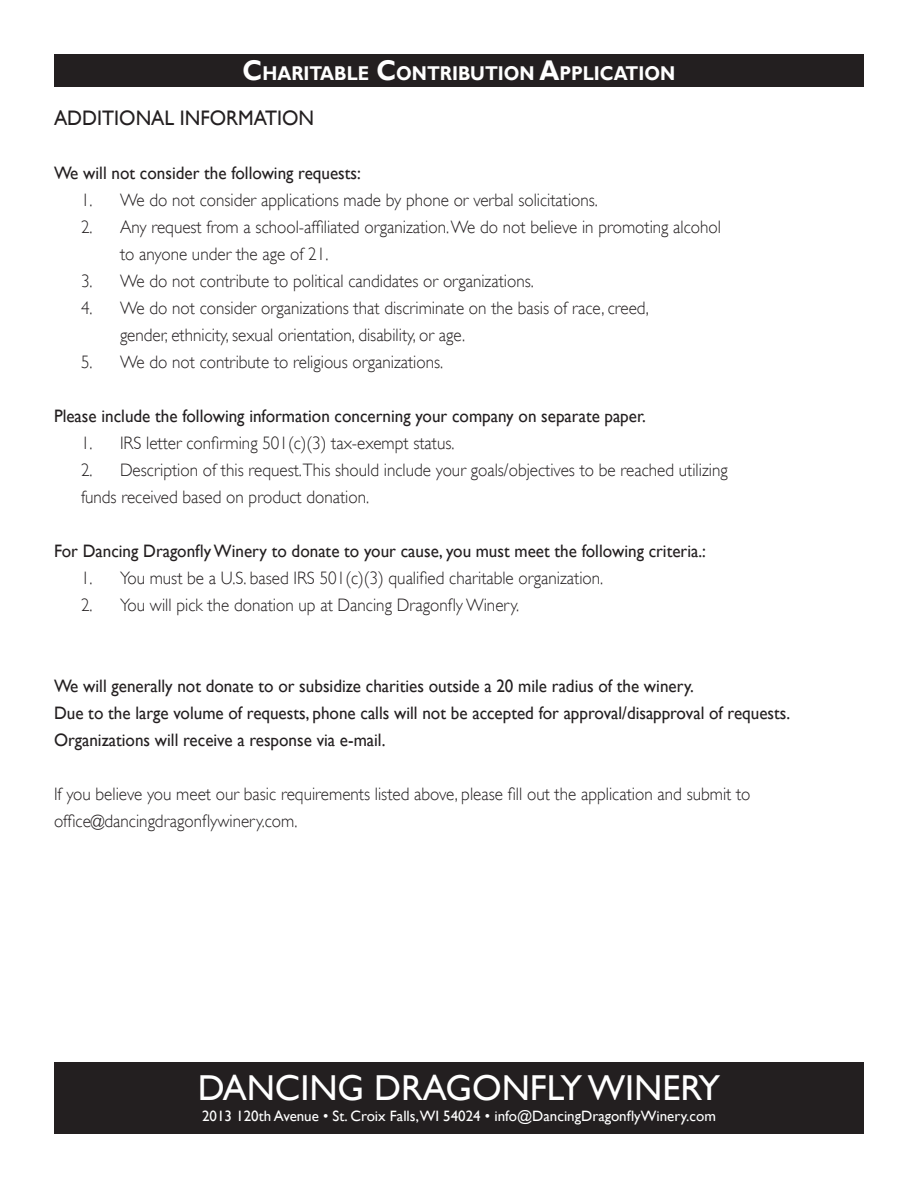
<style>
.page{position:relative;width:918px;height:1188px;background:#fff}
.page>*{position:absolute;margin:0;border:0;box-sizing:border-box;transform-origin:0 0}
.t1{font:36px "Gill Sans";color:#fff}
.t2{font:21px "Gill Sans";color:#231f20;scale:.95 1}
.t3{font:700 19.95px "Gill Sans";color:#fff;scale:.9 1}
.t4{font:300 18px/27px "Gill Sans";color:#231f20;scale:.95 1}
.t5{font:18px "Gill Sans";color:#231f20;scale:.95 1}
.t6{font:15px "Gill Sans";color:#fff}
.s1{font-size:28.5px}
</style>
<div class="page">
<div style="left:54px;top:1063px;width:810px;height:71px;background:#231f20"></div>
<div style="left:54px;top:54px;width:810px;height:32px;background:#231f20"></div>
<p class="t3" style="left:243px;top:61px;width:482px"><span class="s1">C</span>HARITABLE <span class="s1">C</span>ONTRIBUTION <span class="s1">A</span>PPLICATION</p>
<p class="t2" style="left:54px;top:105px;width:275px">ADDITIONAL INFORMATION</p>
<p class="t5" style="left:54px;top:162px;width:324px">We will not consider the following requests:</p>
<p class="t4" style="left:81px;top:186px;width:546px">1. We do not consider applications made by phone or verbal solicitations.</p>
<p class="t4" style="left:120px;top:213px;width:634px;text-indent:-39px">2. Any request from a school-affiliated organization. We do not believe in promoting alcohol to anyone under the age of 21.</p>
<p class="t4" style="left:81px;top:267px;width:478px">3. We do not contribute to political candidates or organizations.</p>
<p class="t4" style="left:120px;top:294px;width:558px;text-indent:-39px">4. We do not consider organizations that discriminate on the basis of race, creed, gender, ethnicity, sexual orientation, disability, or age.</p>
<p class="t4" style="left:81px;top:348px;width:383px">5. We do not contribute to religious organizations.</p>
<p class="t5" style="left:54px;top:405px;width:625px">Please include the following information concerning your company on separate paper.</p>
<p class="t4" style="left:81px;top:429px;width:395px">1. IRS letter confirming 501(c)(3) tax-exempt status.</p>
<p class="t4" style="left:81px;top:456px;width:682px">2. Description of this request.This should include your goals/objectives to be reached utilizing funds received based on product donation.</p>
<p class="t5" style="left:54px;top:540px;width:688px">For Dancing Dragonfly Winery to donate to your cause, you must meet the following criteria.:</p>
<p class="t4" style="left:81px;top:564px;width:551px">1. You must be a U.S. based IRS 501(c)(3) qualified charitable organization.</p>
<p class="t4" style="left:81px;top:591px;width:463px">2. You will pick the donation up at Dancing Dragonfly Winery.</p>
<p class="t5" style="left:54px;top:675px;width:675px">We will generally not donate to or subsidize charities outside a 20 mile radius of the winery.</p>
<p class="t5" style="left:54px;top:702px;width:776px">Due to the large volume of requests, phone calls will not be accepted for approval/disapproval of requests.</p>
<p class="t5" style="left:54px;top:729px;width:350px">Organizations will receive a response via e-mail.</p>
<p class="t4" style="left:54px;top:780px;width:735px">If you believe you meet our basic requirements listed above, please fill out the application and submit to</p>
<p class="t4" style="left:54px;top:807px;width:258px">office@dancingdragonflywinery.com.</p>
<p class="t1" style="left:198px;top:1067px;width:524px">DANCING DRAGONFLY WINERY</p>
<p class="t6" style="left:202px;top:1108px;width:515px">2013 120th Avenue • St. Croix Falls,WI 54024 • info@DancingDragonflyWinery.com</p>
</div>
